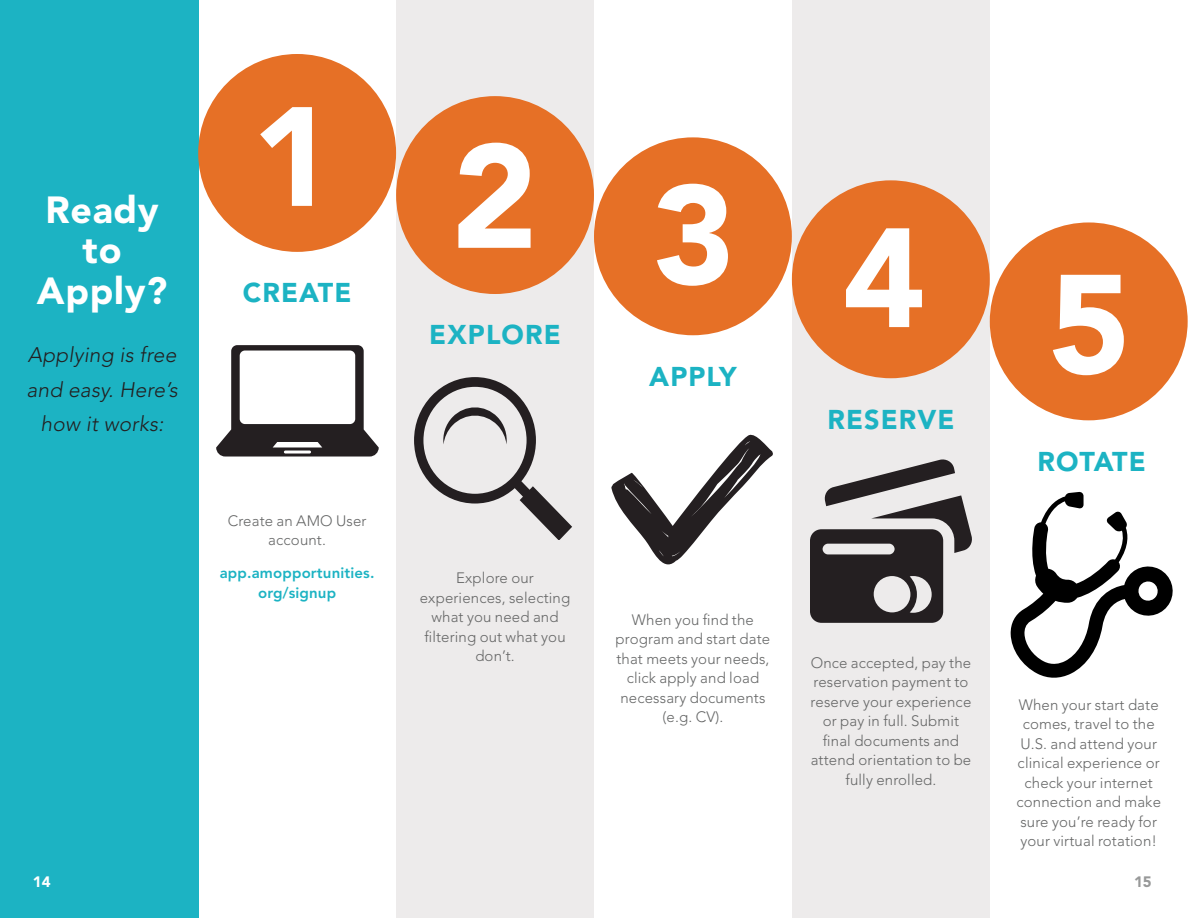
<style>
.page{position:relative;width:1188px;height:918px;background:#fff}
.page>*{position:absolute;margin:0;border:0;box-sizing:border-box;transform-origin:0 0}
.t1{font:900 146.1px "Avenir LT Std";color:#fff}
.t2{font:900 139.5px "Avenir LT Std";color:#fff}
.t3{font:900 37.5px/40.5px "Avenir LT Std";letter-spacing:.02em;color:#fff;text-align:center}
.subhead_blue{font:900 27px "Avenir LT Std";letter-spacing:.04em;color:#1cb3c3}
.subsubhead{font:italic 300 21px/34.5px "Avenir LT Std";letter-spacing:.01em;color:#231f20;text-align:center}
.steps{font:300 15px/19.5px "Avenir LT Std";letter-spacing:.01em;color:#656666;text-align:center}
.steps-2{font:800 15px/19.5px "Avenir LT Std";letter-spacing:.01em;color:#1cb3c3;text-align:center}
.t4{font:900 15px "Avenir LT Std";color:#fff}
.t5{font:900 15px "Avenir LT Std";color:#989999}
</style>
<div class="page">
<div style="left:396px;top:0;width:198px;height:918px;background:#edebeb"></div>
<div style="left:792px;top:0;width:198px;height:918px;background:#edebeb"></div>
<div style="left:0;top:0;width:198px;height:918px;background:#1cb3c3"></div>
<div style="left:198px;top:54px;width:198px;height:198px;background:#e67026;border-radius:50%"></div>
<svg style="left:216px;top:345px;width:163px;height:112px"></svg>
<svg style="left:414px;top:377px;width:158px;height:163px"></svg>
<svg style="left:611px;top:434px;width:162px;height:131px"></svg>
<svg style="left:810px;top:459px;width:162px;height:164px"></svg>
<div style="left:396px;top:96px;width:198px;height:198px;background:#e67026;border-radius:50%"></div>
<div style="left:594px;top:137px;width:198px;height:198px;background:#e67026;border-radius:50%"></div>
<div style="left:792px;top:180px;width:198px;height:198px;background:#e67026;border-radius:50%"></div>
<div style="left:990px;top:222px;width:198px;height:198px;background:#e67026;border-radius:50%"></div>
<svg style="left:1010px;top:492px;width:163px;height:186px"></svg>
<p class="t3" style="left:37px;top:189px;width:132px">Ready to<br>Apply?</p>
<p class="subsubhead" style="left:26px;top:338px;width:153px">Applying is free and easy. Here’s how it works:</p>
<p class="t2" style="left:252px;top:73px;width:84px">1</p>
<p class="subhead_blue" style="left:243px;top:277px;width:110px">CREATE</p>
<p class="t1" style="left:451px;top:109px;width:88px">2</p>
<p class="subhead_blue" style="left:429px;top:319px;width:133px">EXPLORE</p>
<p class="steps" style="left:228px;top:511px;width:140px">Create an AMO User account.</p>
<p class="steps-2" style="left:220px;top:563px;width:156px">app.amopportunities. org/signup</p>
<p class="steps" style="left:420px;top:569px;width:152px">Explore our experiences, selecting what you need and filtering out what you don’t.</p>
<p class="t2" style="left:653px;top:151px;width:84px">3</p>
<p class="subhead_blue" style="left:649px;top:360px;width:89px">APPLY</p>
<p class="t2" style="left:843px;top:194px;width:84px">4</p>
<p class="subhead_blue" style="left:827px;top:403px;width:129px">RESERVE</p>
<p class="t2" style="left:1048px;top:241px;width:84px">5</p>
<p class="subhead_blue" style="left:1037px;top:445px;width:110px">ROTATE</p>
<p class="steps" style="left:616px;top:610px;width:156px">When you find the program and start date that meets your needs, click apply and load necessary documents (e.g. CV).</p>
<p class="steps" style="left:811px;top:653px;width:162px">Once accepted, pay the reservation payment to reserve your experience or pay in full. Submit final documents and attend orientation to be fully enrolled.</p>
<p class="steps" style="left:1016px;top:695px;width:146px">When your start date comes, travel to the<br>U.S. and attend your clinical experience or check your internet connection and make sure you’re ready for your virtual rotation!</p>
<p class="t4" style="left:33px;top:873px;width:19px">14</p>
<p class="t5" style="left:1134px;top:873px;width:19px">15</p>
</div>
